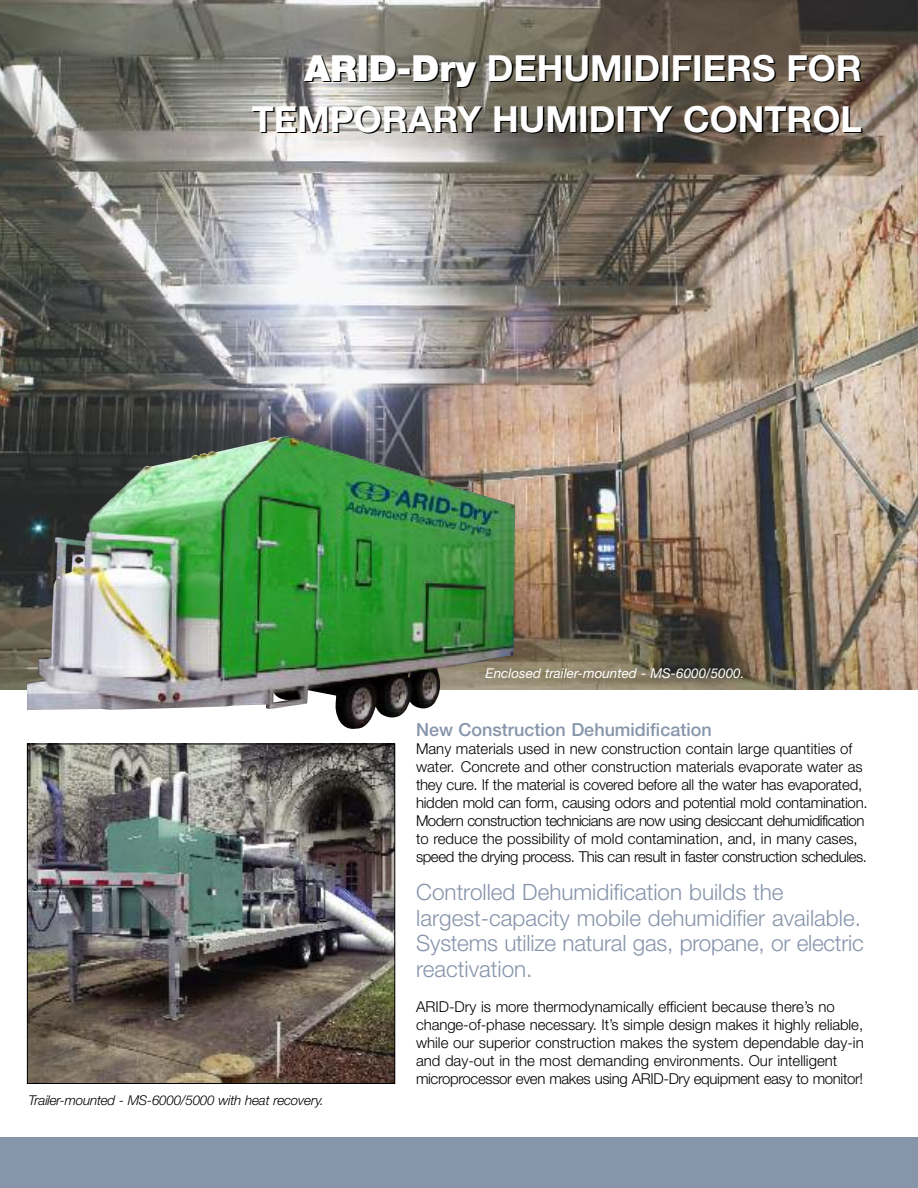
<style>
.page{position:relative;width:918px;height:1188px;background:#fff}
.page>*{position:absolute;margin:0;border:0;box-sizing:border-box;transform-origin:0 0}
.t1{font:700 36px/51px "Helvetica Neue";color:#fff;text-align:right}
.t2{font:300 22.5px/25.5px "Helvetica Neue";color:#8795ab}
.t3{font:500 18px "Helvetica Neue";color:#8795ab}
.t4{font:300 15px/18px "Helvetica Neue";letter-spacing:-.005em;color:#000}
.t5{font:italic 300 13.5px "Helvetica Neue";letter-spacing:-.015em;color:#000}
.t6{font:italic 13.5px "Helvetica Neue";color:#fff}
.s1{font-weight:900}
</style>
<div class="page">
<img style="left:29px;top:746px;width:364px;height:336px">
<div style="left:27px;top:744px;width:368px;height:340px;border:1px solid #000"></div>
<img style="left:0;top:0;width:918px;height:689px">
<div style="left:0;top:1137px;width:918px;height:51px;background:#8795ab"></div>
<img style="left:27px;top:436px;width:488px;height:293px">
<h1 class="t1" style="left:252px;top:46px;width:611px"><span class="s1">ARID-Dry</span> DEHUMIDIFIERS FOR<br>TEMPORARY HUMIDITY CONTROL</h1>
<p class="t6" style="left:486px;top:668px;width:260px">Enclosed trailer-mounted - MS-6000/5000.</p>
<p class="t3" style="left:416px;top:724px;width:297px">New Construction Dehumidification</p>
<p class="t4" style="left:416px;top:741px;width:453px">Many materials used in new construction contain large quantities of water. Concrete and other construction materials evaporate water as they cure. If the material is covered before all the water has evaporated, hidden mold can form, causing odors and potential mold contamination.<br>Modern construction technicians are now using desiccant dehumidification to reduce the possibility of mold contamination, and, in many cases, speed the drying process. This can result in faster construction schedules.</p>
<h2 class="t2" style="left:416px;top:882px;width:449px">Controlled Dehumidification builds the largest-capacity mobile dehumidifier available.<br>Systems utilize natural gas, propane, or electric reactivation.</h2>
<p class="t5" style="left:28px;top:1095px;width:297px">Trailer-mounted - MS-6000/5000 with heat recovery.</p>
<p class="t4" style="left:416px;top:999px;width:449px">ARID-Dry is more thermodynamically efficient because there’s no change-of-phase necessary. It’s simple design makes it highly reliable, while our superior construction makes the system dependable day-in and day-out in the most demanding environments. Our intelligent microprocessor even makes using ARID-Dry equipment easy to monitor!</p>
</div>
